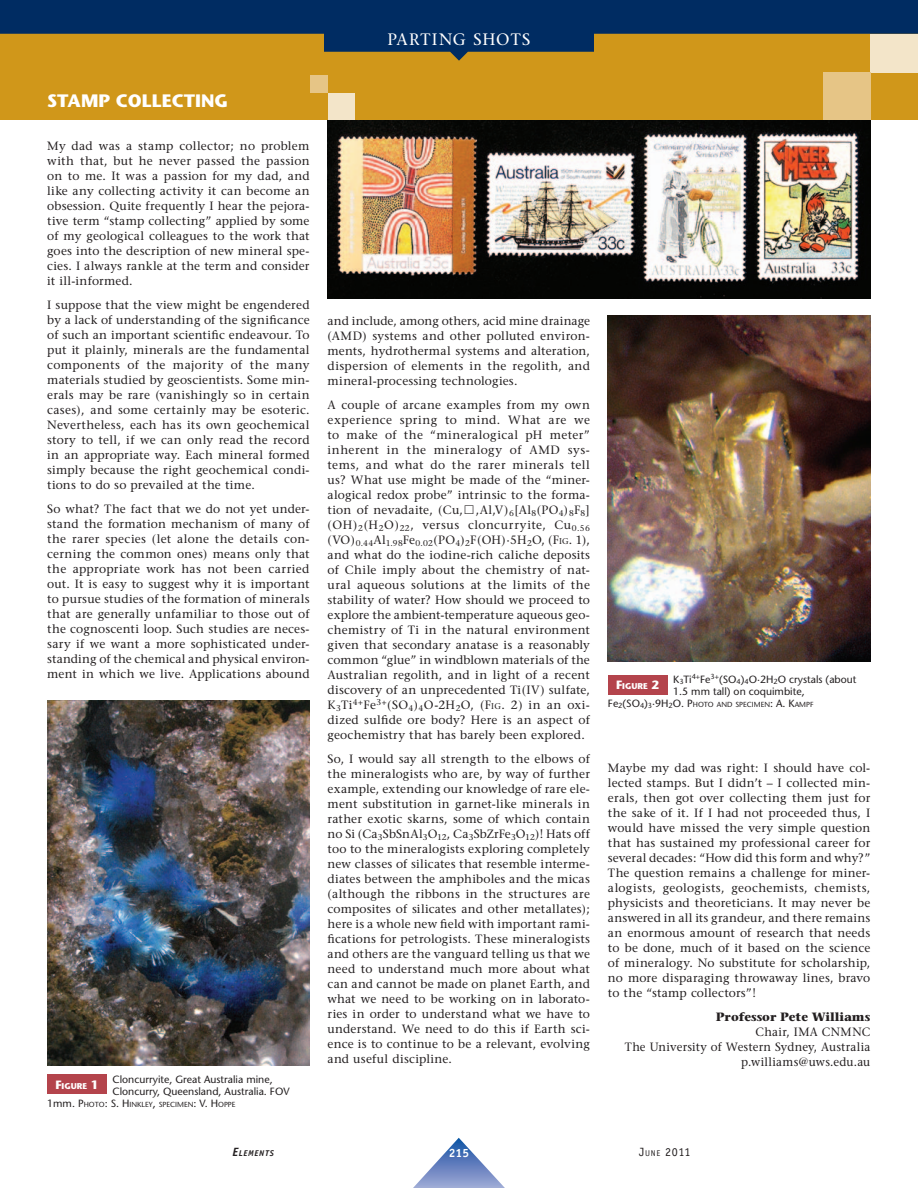
<style>
.page{position:relative;width:918px;height:1188px;background:#fff}
.page>*{position:absolute;margin:0;border:0;box-sizing:border-box;transform-origin:0 0}
.t1{font:700 18px "Stone Sans";color:#fff}
.t2{font:16.5px "Stone Serif";letter-spacing:.06em;color:#fff}
.t3{font:12px/15px "Stone Serif";letter-spacing:.015em;color:#231f20;text-align:justify}
.t4{font:12px/15px "Stone Serif";letter-spacing:.015em;color:#231f20;text-align:right;scale:.96 1}
.t5{font:700 12px "Stone Serif";color:#231f20}
.t6{font:12px "Officina Sans";color:#231f20}
.t7{font:700 12px "Officina Sans";color:#fff}
.t8{font:10.5px/12px "Stone Sans";color:#231f20}
.t9{font:700 8.4px "Stone Sans";color:#fff}
.t10{font:italic 700 8.4px "Officina Sans";letter-spacing:.08em;color:#231f20}
.t11{font:7.35px "Stone Sans";color:#231f20}
.s1{font-size:12px}
.s2{font-size:10.5px}
.s3{font-size:8.4px}
</style>
<div class="page">
<div style="left:0;top:7px;width:918px;height:113px;background:#d0971a"></div>
<img style="left:328px;top:120px;width:543px;height:178px">
<div style="left:47px;top:1075px;width:59px;height:19px;background:#b4444c"></div>
<div style="left:608px;top:675px;width:59px;height:19px;background:#b4444c"></div>
<div style="left:871px;top:34px;width:47px;height:39px;background:#f3e5c9"></div>
<div style="left:823px;top:73px;width:48px;height:47px;background:#e6c586"></div>
<div style="left:328px;top:93px;width:26px;height:27px;background:#f3e5c9"></div>
<div style="left:310px;top:75px;width:18px;height:18px;background:#e6c586"></div>
<img style="left:47px;top:701px;width:263px;height:365px">
<img style="left:608px;top:316px;width:263px;height:345px">
<svg style="left:413px;top:1138px;width:92px;height:50px"></svg>
<svg style="left:0;top:0;width:918px;height:61px;fill:#002c62"></svg>
<h2 class="t2" style="left:387px;top:33px;width:145px">PARTING SHOTS</h2>
<h1 class="t1" style="left:47px;top:94px;width:182px">STAMP COLLECTING</h1>
<p class="t3" style="left:47px;top:140px;width:264px">My dad was a stamp collector; no problem with that, but he never passed the passion on to me. It was a passion for my dad, and like any collecting activity it can become an obsession. Quite frequently I hear the pejora&shy;tive term “stamp collecting” applied by some of my geological colleagues to the work that goes into the description of new mineral spe&shy;cies. I always rankle at the term and consider it ill-informed.</p>
<p class="t3" style="left:47px;top:299px;width:264px">I suppose that the view might be engendered by a lack of understanding of the significance of such an important scientific endeavour. To put it plainly, minerals are the fundamental components of the majority of the many materials studied by geoscientists. Some min&shy;erals may be rare (vanishingly so in certain cases), and some certainly may be esoteric.<br>Nevertheless, each has its own geochemical story to tell, if we can only read the record in an appropriate way. Each mineral formed simply because the right geochemical condi&shy;tions to do so prevailed at the time.</p>
<p class="t3" style="left:47px;top:503px;width:264px">So what? The fact that we do not yet under&shy;stand the formation mechanism of many of the rarer species (let alone the details con&shy;cerning the common ones) means only that the appropriate work has not been carried out. It is easy to suggest why it is important to pursue studies of the formation of minerals that are generally unfamiliar to those out of the cognoscenti loop. Such studies are neces&shy;sary if we want a more sophisticated under&shy;standing of the chemical and physical environ&shy;ment in which we live. Applications abound</p>
<p class="t9" style="left:55px;top:1083px;width:44px"><span class="s1">F</span>IGURE <span class="s1">1</span></p>
<p class="t8" style="left:112px;top:1074px;width:179px">Cloncurryite, Great Australia mine,<br>Cloncurry, Queensland, Australia. FOV</p>
<p class="t11" style="left:47px;top:1101px;width:190px"><span class="s2">1mm. P</span>HOTO<span class="s2">: S. H</span>INKLEY<span class="s2">,</span> SPECIMEN<span class="s2">: V. H</span>OPPE</p>
<p class="t3" style="left:328px;top:315px;width:264px">and include, among others, acid mine drainage (AMD) systems and other polluted environ&shy;ments, hydrothermal systems and alteration, dispersion of elements in the regolith, and mineral-processing technologies.</p>
<p class="t3" style="left:328px;top:399px;width:264px">A couple of arcane examples from my own experience spring to mind. What are we to make of the “mineralogical pH meter” inherent in the mineralogy of AMD sys&shy;tems, and what do the rarer minerals tell us? What use might be made of the “miner&shy;alogical redox probe” intrinsic to the forma&shy;tion of nevadaite, (Cu, ,Al,V)<sub>6</sub>[Al<sub>8</sub>(PO<sub>4</sub>)<sub>8</sub>F<sub>8</sub>] (OH)<sub>2</sub>(H<sub>2</sub>O)<sub>22</sub>, versus cloncurryite, Cu<sub>0.56 </sub>(VO)<sub>0.44</sub>Al<sub>1.98</sub>Fe<sub>0.02</sub>(PO<sub>4</sub>)<sub>2</sub>F(OH)·5H<sub>2</sub>O, (F<span class="s3">IG</span>. 1), and what do the iodine-rich caliche deposits of Chile imply about the chemistry of nat&shy;ural aqueous solutions at the limits of the stability of water? How should we proceed to explore the ambient-temperature aqueous geo&shy;chemistry of Ti in the natural environment given that secondary anatase is a reasonably common “glue” in windblown materials of the Australian regolith, and in light of a recent discovery of an unprecedented Ti(IV) sulfate, K<sub>3</sub>Ti<sup>4+</sup>Fe<sup>3+</sup>(SO<sub>4</sub>)<sub>4</sub>O-2H<sub>2</sub>O, (F<span class="s3">IG</span>. 2) in an oxi&shy;dized sulfide ore body? Here is an aspect of geochemistry that has barely been explored.</p>
<p class="t3" style="left:328px;top:753px;width:264px">So, I would say all strength to the elbows of the mineralogists who are, by way of further example, extending our knowledge of rare ele&shy;ment substitution in garnet-like minerals in rather exotic skarns, some of which contain no Si (Ca<sub>3</sub>SbSnAl<sub>3</sub>O<sub>12</sub>, Ca<sub>3</sub>SbZrFe<sub>3</sub>O<sub>12</sub>)! Hats off too to the mineralogists exploring completely new classes of silicates that resemble interme&shy;diates between the amphiboles and the micas (although the ribbons in the structures are composites of silicates and other metallates); here is a whole new field with important rami&shy;fications for petrologists. These mineralogists and others are the vanguard telling us that we need to understand much more about what can and cannot be made on planet Earth, and what we need to be working on in laborato&shy;ries in order to understand what we have to understand. We need to do this if Earth sci&shy;ence is to continue to be a relevant, evolving and useful discipline.</p>
<p class="t3" style="left:608px;top:762px;width:264px">Maybe my dad was right: I should have col&shy;lected stamps. But I didn’t – I collected min&shy;erals, then got over collecting them just for the sake of it. If I had not proceeded thus, I would have missed the very simple question that has sustained my professional career for several decades: “How did this form and why?” The question remains a challenge for miner&shy;alogists, geologists, geochemists, chemists, physicists and theoreticians. It may never be answered in all its grandeur, and there remains an enormous amount of research that needs to be done, much of it based on the science of mineralogy. No substitute for scholarship, no more disparaging throwaway lines, bravo to the “stamp collectors”!</p>
<p class="t9" style="left:616px;top:683px;width:44px"><span class="s1">F</span>IGURE <span class="s1">2</span></p>
<p class="t8" style="left:673px;top:674px;width:185px">K<sub>3</sub>Ti<sup>4+</sup>Fe<sup>3+</sup>(SO<sub>4</sub>)<sub>4</sub>O·2H<sub>2</sub>O crystals (about<br>1.5 mm tall) on coquimbite,</p>
<p class="t11" style="left:608px;top:701px;width:207px"><span class="s2">Fe</span>2<span class="s2">(SO</span>4<span class="s2">)</span>3<span class="s2">·9H</span>2<span class="s2">O. P</span>HOTO AND SPECIMEN<span class="s2">: A. K</span>AMPF</p>
<p class="t5" style="left:716px;top:1013px;width:156px">Professor Pete Williams</p>
<p class="t4" style="left:625px;top:1026px;width:257px">Chair, IMA CNMNC<br>The University of Western Sydney, Australia p.williams@uws.edu.au</p>
<p class="t10" style="left:232px;top:1150px;width:43px"><span class="s1">E</span>LEMENTS</p>
<p class="t7" style="left:449px;top:1149px;width:22px">215</p>
<p class="t6" style="left:639px;top:1147px;width:53px">J<span class="s3">UNE</span> 2011</p>
</div>
